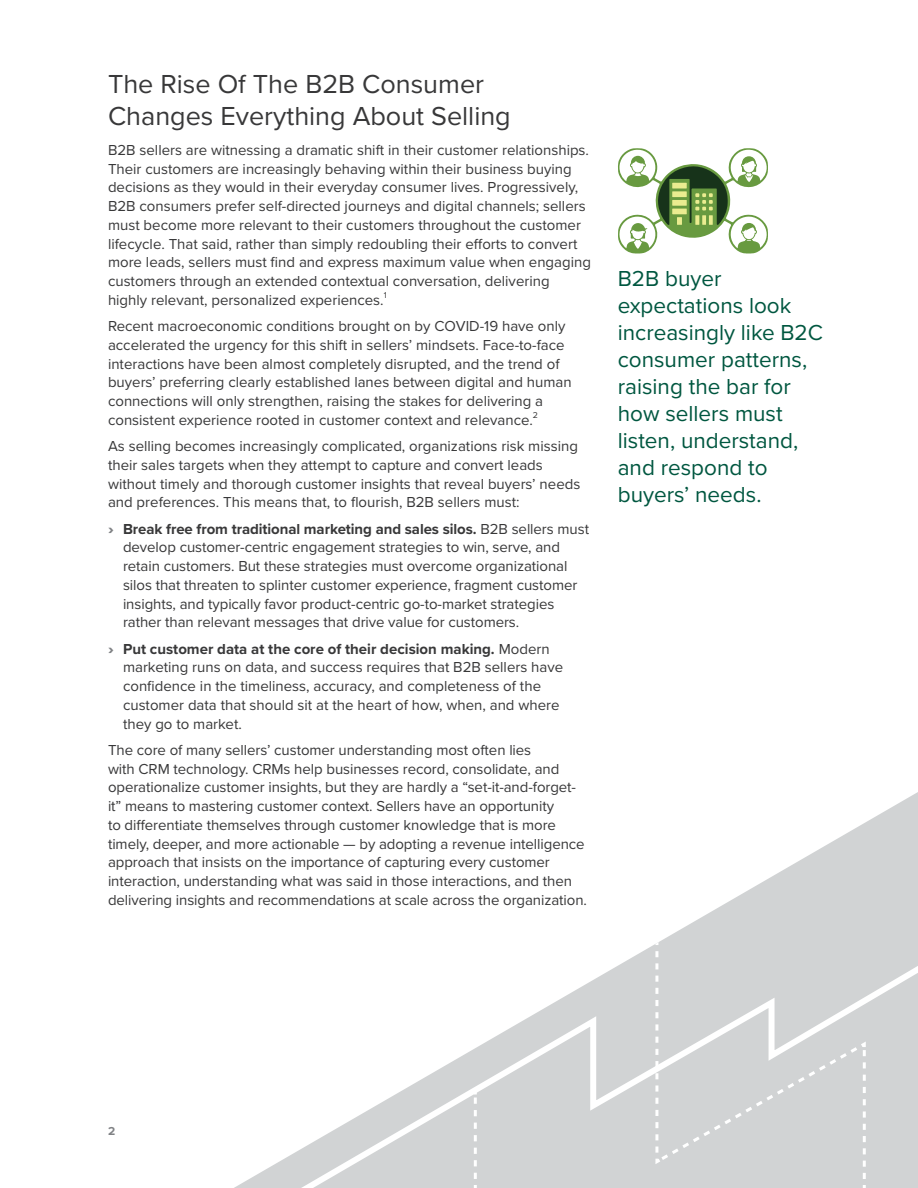
<style>
.page{position:relative;width:918px;height:1188px;background:#fff}
.page>*{position:absolute;margin:0;border:0;box-sizing:border-box;transform-origin:0 0}
.t1{font:27px/31.5px "Proxima Nova";color:#383839}
.t2{font:22.5px/27px "Proxima Nova";color:#005740}
.t3{font:15px/18.8px "Proxima Nova";color:#383839}
.t4{font:700 12px "Proxima Nova";color:#808285}
.s1{font-weight:900;color:#808285}
.s2{font-weight:700}
</style>
<div class="page">
<svg style="left:234px;top:792px;width:684px;height:396px"></svg>
<svg style="left:291px;top:956px;width:627px;height:232px"></svg>
<svg style="left:474px;top:1091px;width:3px;height:88px"></svg>
<div style="left:654px;top:933px;width:213px;height:246px;background:#d1d3d4"></div>
<svg style="left:618px;top:148px;width:150px;height:106px"></svg>
<h1 class="t1" style="left:108px;top:67px;width:404px">The Rise Of The B2B Consumer<br>Changes Everything About Selling</h1>
<p class="t3" style="left:108px;top:140px;width:485px">B2B sellers are witnessing a dramatic shift in their customer relationships.<br>Their customers are increasingly behaving within their business buying decisions as they would in their everyday consumer lives. Progressively, B2B consumers prefer self-directed journeys and digital channels; sellers must become more relevant to their customers throughout the customer lifecycle. That said, rather than simply redoubling their efforts to convert more leads, sellers must find and express maximum value when engaging customers through an extended contextual conversation, delivering highly relevant, personalized experiences.<sup>1</sup></p>
<p class="t3" style="left:108px;top:316px;width:465px">Recent macroeconomic conditions brought on by COVID-19 have only accelerated the urgency for this shift in sellers’ mindsets. Face-to-face interactions have been almost completely disrupted, and the trend of buyers’ preferring clearly established lanes between digital and human connections will only strengthen, raising the stakes for delivering a consistent experience rooted in customer context and relevance.<sup>2</sup></p>
<p class="t3" style="left:108px;top:436px;width:474px">As selling becomes increasingly complicated, organizations risk missing their sales targets when they attempt to capture and convert leads without timely and thorough customer insights that reveal buyers’ needs and preferences. This means that, to flourish, B2B sellers must:</p>
<p class="t3" style="left:123px;top:519px;width:468px;text-indent:-15px"><span class="s1">›</span> <span class="s2">Break free from traditional marketing and sales silos.</span> B2B sellers must develop customer-centric engagement strategies to win, serve, and retain customers. But these strategies must overcome organizational silos that threaten to splinter customer experience, fragment customer insights, and typically favor product-centric go-to-market strategies rather than relevant messages that drive value for customers.</p>
<p class="t3" style="left:123px;top:639px;width:442px;text-indent:-15px"><span class="s1">›</span> <span class="s2">Put customer data at the core of their decision making.</span> Modern marketing runs on data, and success requires that B2B sellers have confidence in the timeliness, accuracy, and completeness of the customer data that should sit at the heart of how, when, and where they go to market.</p>
<p class="t3" style="left:108px;top:740px;width:481px">The core of many sellers’ customer understanding most often lies<br>with CRM technology. CRMs help businesses record, consolidate, and operationalize customer insights, but they are hardly a “set-it-and-forget&shy;it” means to mastering customer context. Sellers have an opportunity<br>to differentiate themselves through customer knowledge that is more timely, deeper, and more actionable — by adopting a revenue intelligence approach that insists on the importance of capturing every customer interaction, understanding what was said in those interactions, and then delivering insights and recommendations at scale across the organization.</p>
<h2 class="t2" style="left:618px;top:264px;width:207px">B2B buyer expectations look increasingly like B2C consumer patterns, raising the bar for how sellers must listen, understand, and respond to buyers’ needs.</h2>
<p class="t4" style="left:108px;top:1122px;width:9px">2</p>
</div>
